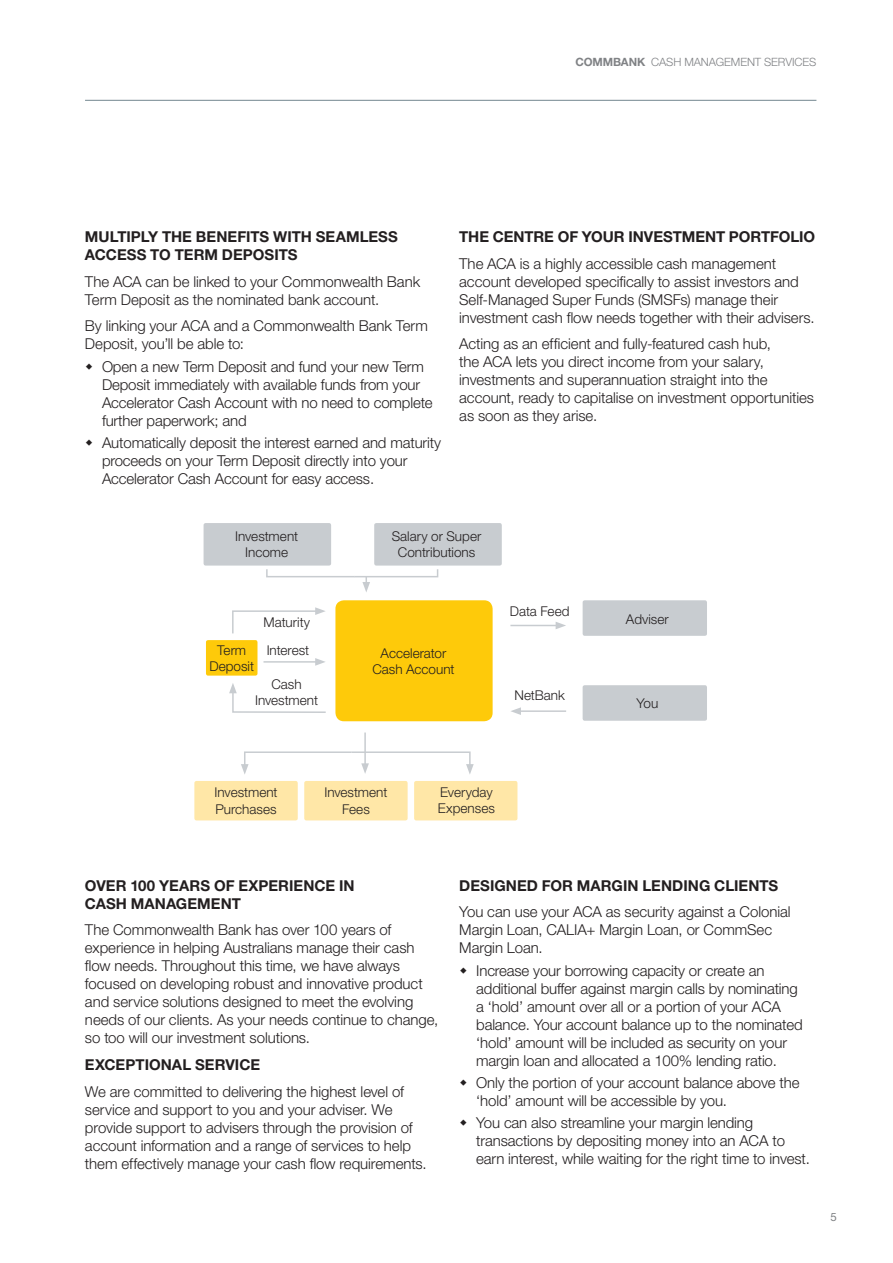
<style>
.page{position:relative;width:893px;height:1263px;background:#fff}
.page>*{position:absolute;margin:0;border:0;box-sizing:border-box;transform-origin:0 0}
.t1{font:300 15px/18px "Helvetica Neue LT Std";letter-spacing:-.01em;color:#231f20}
.t2{font:700 15px/18px "Helvetica Neue LT Std";color:#231f20}
.t3{font:300 13.5px/16.2px "Helvetica Neue LT Std";color:#231f20;text-align:center}
.t4{font:300 11.4px "Helvetica Neue LT Std";letter-spacing:-.01em;color:#808285}
.t5{font:11.4px "Helvetica Neue LT Std";color:#808285}
.s1{font-weight:700}
</style>
<div class="page">
<hr style="left:85px;top:100px;width:731px;height:1px;background:#738790">
<div style="left:335px;top:600px;width:158px;height:121px;background:#feca0a;border-radius:9px"></div>
<div style="left:414px;top:781px;width:103px;height:39px;background:#ffe7a7;border-radius:2px"></div>
<div style="left:304px;top:781px;width:104px;height:39px;background:#ffe7a7;border-radius:2px"></div>
<div style="left:194px;top:781px;width:104px;height:39px;background:#ffe7a7;border-radius:2px"></div>
<div style="left:583px;top:600px;width:124px;height:36px;background:#c8ccd0;border-radius:2px"></div>
<div style="left:583px;top:685px;width:124px;height:36px;background:#c8ccd0;border-radius:2px"></div>
<div style="left:204px;top:523px;width:127px;height:43px;background:#c8ccd0;border-radius:2px"></div>
<div style="left:374px;top:523px;width:128px;height:43px;background:#c8ccd0;border-radius:2px"></div>
<div style="left:206px;top:640px;width:51px;height:36px;background:#feca0a;border-radius:2px"></div>
<svg style="left:266px;top:569px;width:173px;height:23px"></svg>
<hr style="left:364px;top:732px;width:2px;height:34px;background:#c8ccd0">
<svg style="left:241px;top:751px;width:233px;height:23px"></svg>
<hr style="left:510px;top:625px;width:48px;height:1px;background:#c8ccd0">
<svg style="left:556px;top:622px;width:10px;height:7px"></svg>
<hr style="left:519px;top:710px;width:47px;height:2px;background:#c8ccd0">
<svg style="left:511px;top:707px;width:10px;height:8px"></svg>
<svg style="left:229px;top:683px;width:97px;height:30px"></svg>
<svg style="left:232px;top:607px;width:93px;height:27px"></svg>
<hr style="left:263px;top:661px;width:54px;height:2px;background:#c8ccd0">
<svg style="left:315px;top:658px;width:10px;height:8px"></svg>
<p class="t4" style="left:575px;top:55px;width:243px"><span class="s1">COMMBANK</span> CASH MANAGEMENT SERVICES</p>
<p class="t2" style="left:85px;top:228px;width:314px">MULTIPLY THE BENEFITS WITH SEAMLESS<br>ACCESS TO TERM DEPOSITS</p>
<p class="t1" style="left:85px;top:272px;width:337px">The ACA can be linked to your Commonwealth Bank<br>Term Deposit as the nominated bank account.</p>
<p class="t1" style="left:85px;top:317px;width:344px">By linking your ACA and a Commonwealth Bank Term<br>Deposit, you’ll be able to:</p>
<p class="t1" style="left:102px;top:357px;width:332px">Open a new Term Deposit and fund your new Term Deposit immediately with available funds from your Accelerator Cash Account with no need to complete further paperwork; and</p>
<p class="t1" style="left:102px;top:433px;width:341px">Automatically deposit the interest earned and maturity proceeds on your Term Deposit directly into your<br>Accelerator Cash Account for easy access.</p>
<p class="t2" style="left:459px;top:228px;width:357px">THE CENTRE OF YOUR INVESTMENT PORTFOLIO</p>
<p class="t1" style="left:459px;top:254px;width:357px">The ACA is a highly accessible cash management account developed specifically to assist investors and Self-Managed Super Funds (SMSFs) manage their investment cash flow needs together with their advisers.</p>
<p class="t1" style="left:459px;top:335px;width:356px">Acting as an efficient and fully-featured cash hub,<br>the ACA lets you direct income from your salary, investments and superannuation straight into the account, ready to capitalise on investment opportunities as soon as they arise.</p>
<p class="t3" style="left:235px;top:528px;width:65px">Investment<br>Income</p>
<p class="t3" style="left:392px;top:528px;width:91px">Salary or Super<br>Contributions</p>
<p class="t3" style="left:264px;top:613px;width:48px">Maturity</p>
<p class="t3" style="left:510px;top:603px;width:61px">Data Feed</p>
<p class="t3" style="left:626px;top:611px;width:44px">Adviser</p>
<p class="t3" style="left:209px;top:641px;width:46px">Term<br>Deposit</p>
<p class="t3" style="left:267px;top:642px;width:44px">Interest</p>
<p class="t3" style="left:372px;top:644px;width:84px">Accelerator<br>Cash Account</p>
<p class="t3" style="left:255px;top:676px;width:65px">Cash<br>Investment</p>
<p class="t3" style="left:514px;top:687px;width:52px">NetBank</p>
<p class="t3" style="left:636px;top:695px;width:23px">You</p>
<p class="t3" style="left:215px;top:784px;width:65px;text-align:left">Investment<br>Purchases</p>
<p class="t3" style="left:324px;top:784px;width:65px">Investment<br>Fees</p>
<p class="t3" style="left:438px;top:783px;width:59px;text-align:left">Everyday<br>Expenses</p>
<p class="t2" style="left:85px;top:876px;width:271px">OVER 100 YEARS OF EXPERIENCE IN<br>CASH MANAGEMENT</p>
<p class="t1" style="left:85px;top:921px;width:355px">The Commonwealth Bank has over 100 years of experience in helping Australians manage their cash flow needs. Throughout this time, we have always focused on developing robust and innovative product and service solutions designed to meet the evolving needs of our clients. As your needs continue to change, so too will our investment solutions.</p>
<p class="t2" style="left:85px;top:1055px;width:177px">EXCEPTIONAL SERVICE</p>
<p class="t1" style="left:85px;top:1082px;width:343px">We are committed to delivering the highest level of service and support to you and your adviser. We provide support to advisers through the provision of account information and a range of services to help them effectively manage your cash flow requirements.</p>
<p class="t2" style="left:459px;top:876px;width:321px">DESIGNED FOR MARGIN LENDING CLIENTS</p>
<p class="t1" style="left:459px;top:903px;width:333px">You can use your ACA as security against a Colonial<br>Margin Loan, CALIA+ Margin Loan, or CommSec<br>Margin Loan.</p>
<p class="t1" style="left:476px;top:961px;width:328px">Increase your borrowing capacity or create an additional buffer against margin calls by nominating a ‘hold’ amount over all or a portion of your ACA balance. Your account balance up to the nominated ‘hold’ amount will be included as security on your margin loan and allocated a 100% lending ratio.</p>
<p class="t1" style="left:476px;top:1073px;width:325px">Only the portion of your account balance above the ‘hold’ amount will be accessible by you.</p>
<p class="t1" style="left:476px;top:1113px;width:335px">You can also streamline your margin lending transactions by depositing money into an ACA to earn interest, while waiting for the right time to invest.</p>
<p class="t5" style="left:830px;top:1210px;width:8px">5</p>
</div>
